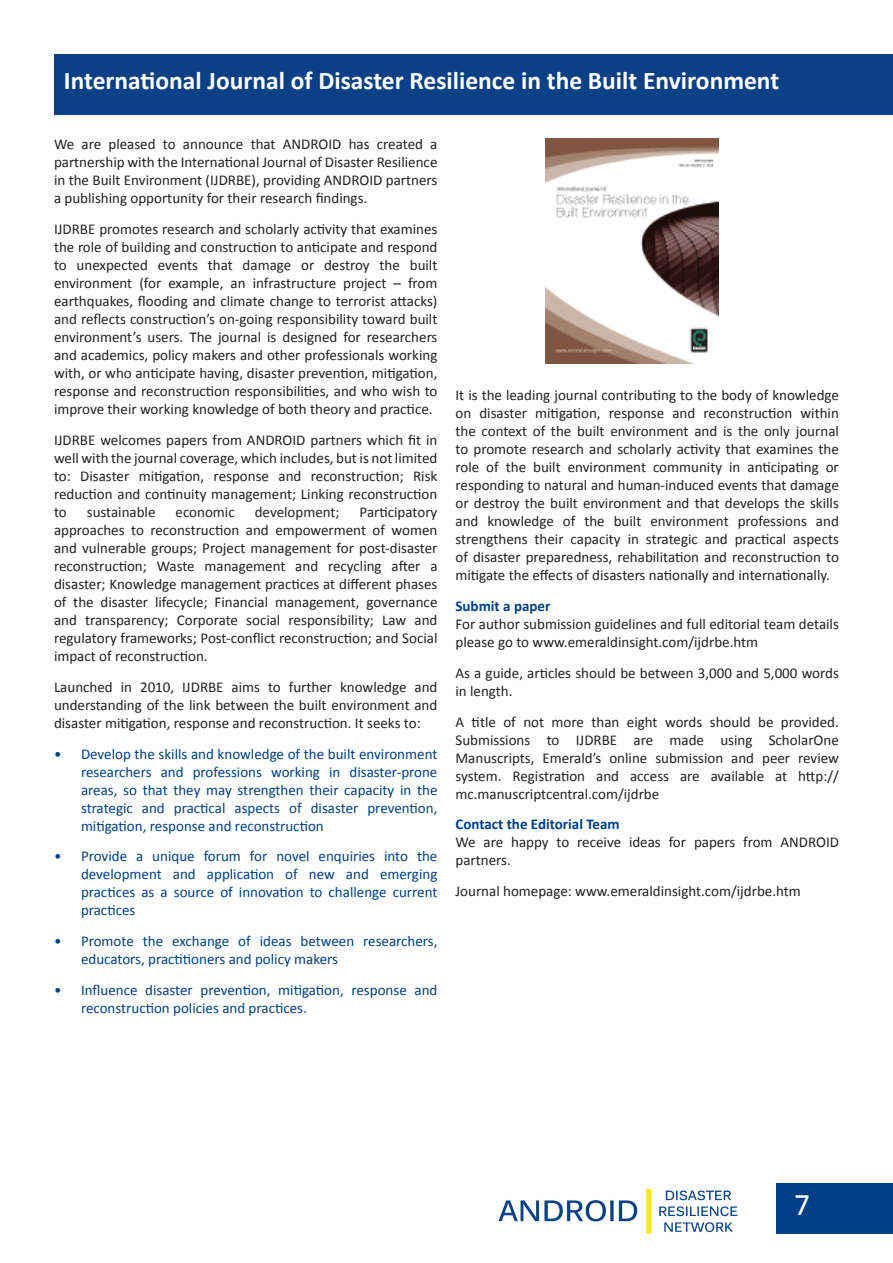
<style>
.page{position:relative;width:893px;height:1263px;background:#fff}
.page>*{position:absolute;margin:0;border:0;box-sizing:border-box;transform-origin:0 0}
.t1{font:31.5px "Calibri";color:#fff}
.t2{font:700 25.5px "Calibri";color:#fff}
.t3{font:15px/18px "Calibri";color:#231f20;text-align:justify}
.t4{font:15px/18px "Calibri";color:#003f85;text-align:justify}
.t5{font:700 15px "Calibri";color:#003f85}
</style>
<div class="page">
<div style="left:776px;top:1183px;width:117px;height:51px;background:#003f85"></div>
<img style="left:498px;top:1188px;width:240px;height:46px">
<div style="left:54px;top:54px;width:839px;height:61px;background:#0a4086"></div>
<img style="left:545px;top:139px;width:173px;height:225px">
<h2 class="t2" style="left:64px;top:64px;width:717px">Internaional Journal of Disaster Resilience in the Built Environment</h2>
<p class="t3" style="left:54px;top:137px;width:385px">We are pleased to announce that ANDROID has created a partnership with the Internaional Journal of Disaster Resilience in the Built Environment (IJDRBE), providing ANDROID partners a publishing opportunity for their research indings.</p>
<p class="t3" style="left:54px;top:220px;width:385px">IJDRBE promotes research and scholarly acivity that examines the role of building and construcion to anicipate and respond to unexpected events that damage or destroy the built environment (for example, an infrastructure project – from earthquakes, looding and climate change to terrorist atacks) and relects construcion’s on-going responsibility toward built environment’s users. The journal is designed for researchers and academics, policy makers and other professionals working with, or who anicipate having, disaster prevenion, miigaion, response and reconstrucion responsibiliies, and who wish to improve their working knowledge of both theory and pracice.</p>
<p class="t3" style="left:54px;top:431px;width:385px">IJDRBE welcomes papers from ANDROID partners which it in well with the journal coverage, which includes, but is not limited to: Disaster miigaion, response and reconstrucion; Risk reducion and coninuity management; Linking reconstrucion to</p>
<p class="t3" style="left:87px;top:503px;width:70px">sustainable</p>
<p class="t3" style="left:176px;top:503px;width:61px">economic</p>
<p class="t3" style="left:255px;top:503px;width:86px">development;</p>
<p class="t3" style="left:54px;top:503px;width:385px;text-indent:306px">Paricipatory approaches to reconstrucion and empowerment of women and vulnerable groups; Project management for post-disaster reconstrucion; Waste management and recycling ater a disaster; Knowledge management pracices at diferent phases of the disaster lifecycle; Financial management, governance and transparency; Corporate social responsibility; Law and regulatory frameworks; Post-conlict reconstrucion; and Social impact of reconstrucion.</p>
<p class="t3" style="left:54px;top:678px;width:385px">Launched in 2010, IJDRBE aims to further knowledge and understanding of the link between the built environment and disaster miigaion, response and reconstrucion. It seeks to:</p>
<p class="t4" style="left:81px;top:746px;width:358px;text-indent:-27px">• Develop the skills and knowledge of the built environment researchers and professions working in disaster-prone areas, so that they may strengthen their capacity in the strategic and pracical aspects of disaster prevenion, miigaion, response and reconstrucion</p>
<p class="t4" style="left:81px;top:848px;width:358px;text-indent:-27px">• Provide a unique forum for novel enquiries into the development and applicaion of new and emerging pracices as a source of innovaion to challenge current pracices</p>
<p class="t4" style="left:81px;top:933px;width:358px;text-indent:-27px">• Promote the exchange of ideas between researchers, educators, praciioners and policy makers</p>
<p class="t4" style="left:81px;top:982px;width:358px;text-indent:-27px">• Inluence disaster prevenion, miigaion, response and reconstrucion policies and pracices.</p>
<p class="t3" style="left:455px;top:386px;width:385px">It is the leading journal contribuing to the body of knowledge on disaster miigaion, response and reconstrucion within the context of the built environment and is the only journal to promote research and scholarly acivity that examines the role of the built environment community in anicipaing or responding to natural and human-induced events that damage or destroy the built environment and that develops the skills and knowledge of the built environment professions and strengthens their capacity in strategic and pracical aspects of disaster preparedness, rehabilitaion and reconstrucion to miigate the efects of disasters naionally and internaionally.</p>
<p class="t5" style="left:455px;top:596px;width:96px">Submit a paper</p>
<p class="t3" style="left:455px;top:615px;width:385px">For author submission guidelines and full editorial team details please go to www.emeraldinsight.com/ijdrbe.htm</p>
<p class="t3" style="left:455px;top:664px;width:385px">As a guide, aricles should be between 3,000 and 5,000 words in length.</p>
<p class="t3" style="left:455px;top:713px;width:385px">A itle of not more than eight words should be provided.<br>Submissions to IJDRBE are made using ScholarOne Manuscripts, Emerald’s online submission and peer review system. Registraion and access are available at htp:// mc.manuscriptcentral.com/ijdrbe</p>
<p class="t5" style="left:455px;top:815px;width:166px">Contact the Editorial Team</p>
<p class="t3" style="left:455px;top:833px;width:385px">We are happy to receive ideas for papers from ANDROID partners.</p>
<p class="t3" style="left:455px;top:882px;width:347px">Journal homepage: www.emeraldinsight.com/ijdrbe.htm</p>
<h1 class="t1" style="left:794px;top:1184px;width:17px">7</h1>
</div>
